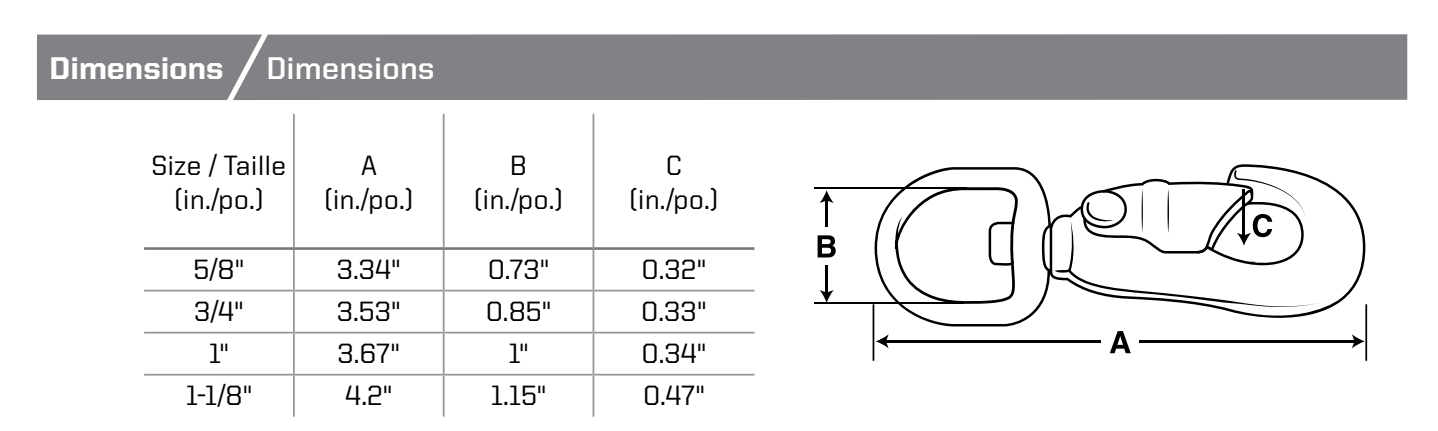
<style>
.page{position:relative;width:1438px;height:431px;background:#fff}
.page>*{position:absolute;margin:0;border:0;box-sizing:border-box;transform-origin:0 0}
.t1{font:800 31.5px "United Sans Reg";color:#fff}
.t2{font:700 31.5px "United Sans Reg";color:#fff}
.t3{font:500 28px/33.6px "United Sans Reg";color:#000;text-align:center}
</style>
<div class="page">
<svg style="left:1210px;top:164px;width:155px;height:154px"></svg>
<svg style="left:874px;top:167px;width:168px;height:159px"></svg>
<svg style="left:895px;top:187px;width:123px;height:117px"></svg>
<hr style="left:885px;top:340px;width:470px;height:2px;background:#000">
<svg style="left:876px;top:334px;width:12px;height:14px"></svg>
<svg style="left:1352px;top:334px;width:12px;height:14px"></svg>
<div style="left:1101px;top:323px;width:38px;height:37px;background:#fff"></div>
<svg style="left:1110px;top:331px;width:20px;height:22px"></svg>
<hr style="left:825px;top:199px;width:3px;height:94px;background:#000">
<svg style="left:819px;top:290px;width:15px;height:12px"></svg>
<svg style="left:819px;top:190px;width:15px;height:13px"></svg>
<hr style="left:814px;top:188px;width:152px;height:1px;background:#000">
<hr style="left:814px;top:302px;width:149px;height:1px;background:#000">
<div style="left:808px;top:228px;width:37px;height:37px;background:#fff"></div>
<svg style="left:817px;top:235px;width:18px;height:22px"></svg>
<svg style="left:1042px;top:170px;width:278px;height:137px"></svg>
<hr style="left:872px;top:304px;width:2px;height:56px;background:#000">
<hr style="left:1365px;top:304px;width:2px;height:56px;background:#000">
<svg style="left:442px;top:114px;width:153px;height:133px"></svg>
<hr style="left:293px;top:114px;width:2px;height:133px;background:#939598">
<hr style="left:443px;top:114px;width:1px;height:133px;background:#939598">
<hr style="left:592px;top:114px;width:2px;height:133px;background:#939598">
<hr style="left:293px;top:250px;width:2px;height:39px;background:#939598">
<hr style="left:443px;top:250px;width:1px;height:39px;background:#939598">
<hr style="left:592px;top:250px;width:2px;height:39px;background:#939598">
<hr style="left:293px;top:291px;width:2px;height:40px;background:#939598">
<hr style="left:443px;top:291px;width:1px;height:40px;background:#939598">
<hr style="left:592px;top:291px;width:2px;height:40px;background:#939598">
<hr style="left:293px;top:333px;width:2px;height:40px;background:#939598">
<hr style="left:443px;top:333px;width:1px;height:40px;background:#939598">
<hr style="left:592px;top:333px;width:2px;height:40px;background:#939598">
<hr style="left:293px;top:375px;width:2px;height:41px;background:#939598">
<hr style="left:443px;top:375px;width:1px;height:41px;background:#939598">
<hr style="left:592px;top:375px;width:2px;height:41px;background:#939598">
<hr style="left:144px;top:247px;width:150px;height:3px;background:#77787b">
<hr style="left:294px;top:247px;width:150px;height:3px;background:#77787b">
<hr style="left:444px;top:247px;width:149px;height:3px;background:#77787b">
<hr style="left:593px;top:247px;width:161px;height:3px;background:#77787b">
<hr style="left:144px;top:289px;width:150px;height:2px;background:#939598">
<hr style="left:294px;top:289px;width:150px;height:2px;background:#939598">
<hr style="left:444px;top:289px;width:149px;height:2px;background:#939598">
<hr style="left:593px;top:289px;width:161px;height:2px;background:#939598">
<hr style="left:144px;top:331px;width:150px;height:2px;background:#939598">
<hr style="left:294px;top:331px;width:150px;height:2px;background:#939598">
<hr style="left:444px;top:331px;width:149px;height:2px;background:#939598">
<hr style="left:593px;top:331px;width:161px;height:2px;background:#939598">
<hr style="left:144px;top:373px;width:150px;height:2px;background:#939598">
<hr style="left:294px;top:373px;width:150px;height:2px;background:#939598">
<hr style="left:444px;top:373px;width:149px;height:2px;background:#939598">
<hr style="left:593px;top:373px;width:161px;height:2px;background:#939598">
<div style="left:37px;top:35px;width:196px;height:65px;background:#808285"></div>
<div style="left:233px;top:34px;width:1174px;height:66px;background:#808285"></div>
<p class="t1" style="left:50px;top:51px;width:175px">Dimensions</p>
<p class="t2" style="left:266px;top:51px;width:170px">Dimensions</p>
<p class="t3" style="left:152px;top:148px;width:136px">Size / Taille (in./po.)</p>
<p class="t3" style="left:324px;top:148px;width:91px">A (in./po.)</p>
<p class="t3" style="left:474px;top:148px;width:91px">B (in./po.)</p>
<p class="t3" style="left:629px;top:148px;width:91px">C (in./po.)</p>
<p class="t3" style="left:194px;top:252px;width:52px">5/8"</p>
<p class="t3" style="left:337px;top:252px;width:66px">3.34"</p>
<p class="t3" style="left:488px;top:252px;width:63px">0.73"</p>
<p class="t3" style="left:641px;top:252px;width:66px">0.32"</p>
<p class="t3" style="left:194px;top:294px;width:51px">3/4"</p>
<p class="t3" style="left:337px;top:294px;width:65px">3.53"</p>
<p class="t3" style="left:486px;top:294px;width:67px">0.85"</p>
<p class="t3" style="left:641px;top:294px;width:67px">0.33"</p>
<p class="t3" style="left:209px;top:336px;width:22px">1"</p>
<p class="t3" style="left:337px;top:336px;width:64px">3.67"</p>
<p class="t3" style="left:508px;top:336px;width:22px">1"</p>
<p class="t3" style="left:641px;top:336px;width:66px">0.34"</p>
<p class="t3" style="left:186px;top:378px;width:68px">1-1/8"</p>
<p class="t3" style="left:345px;top:378px;width:49px">4.2"</p>
<p class="t3" style="left:491px;top:378px;width:57px">1.15"</p>
<p class="t3" style="left:643px;top:378px;width:63px">0.47"</p>
</div>
